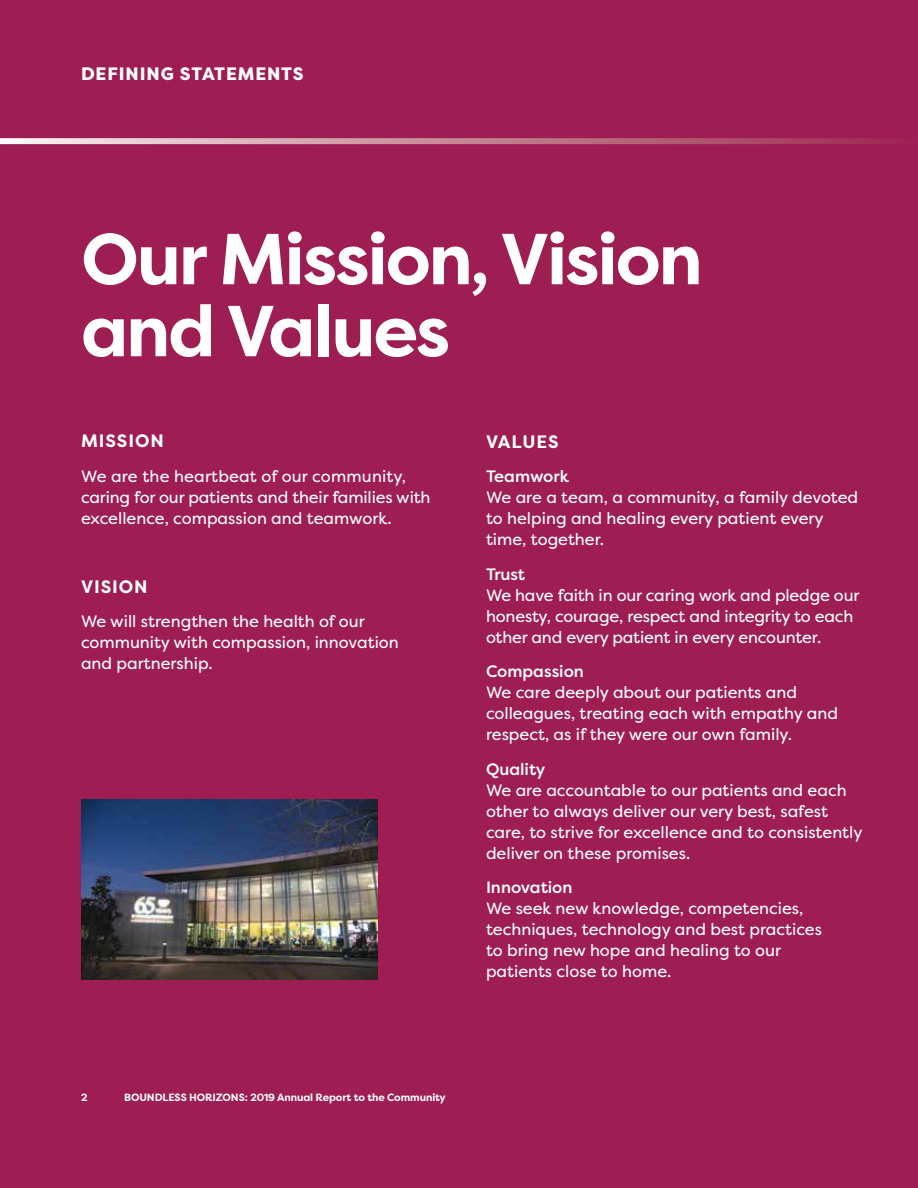
<style>
.page{position:relative;width:918px;height:1188px;background:#9e1d52}
.page>*{position:absolute;margin:0;border:0;box-sizing:border-box;transform-origin:0 0}
.t1{font:700 72px/72px "Filson Pro";letter-spacing:-.03em;color:#fff}
.t2{font:700 18px "Filson Pro";letter-spacing:.05em;color:#fff}
.t3{font:800 18px "Filson Pro";letter-spacing:.05em;color:#fff}
.t4{font:16.5px/21px "Filson Pro";color:#fff}
.t5{font:500 16.5px "Filson Pro";color:#fff}
.t6{font:700 10.5px "Filson Pro";letter-spacing:-.01em;color:#fff}
</style>
<div class="page">
<svg style="left:0;top:138px;width:890px;height:6px;background:#c78a99"></svg>
<img style="left:81px;top:800px;width:297px;height:179px">
<p class="t3" style="left:81px;top:62px;width:224px">DEFINING STATEMENTS</p>
<h1 class="t1" style="left:81px;top:224px;width:623px">Our Mission, Vision and Values</h1>
<p class="t2" style="left:81px;top:430px;width:84px">MISSION</p>
<p class="t4" style="left:81px;top:465px;width:351px">We are the heartbeat of our community, caring for our patients and their families with excellence, compassion and teamwork.</p>
<p class="t2" style="left:81px;top:575px;width:68px">VISION</p>
<p class="t4" style="left:81px;top:611px;width:319px">We will strengthen the health of our community with compassion, innovation and partnership.</p>
<p class="t2" style="left:486px;top:430px;width:74px">VALUES</p>
<p class="t5" style="left:486px;top:465px;width:85px">Teamwork</p>
<p class="t4" style="left:486px;top:487px;width:374px">We are a team, a community, a family devoted to helping and healing every patient every time, together.</p>
<p class="t5" style="left:486px;top:563px;width:41px">Trust</p>
<p class="t4" style="left:486px;top:584px;width:375px">We have faith in our caring work and pledge our honesty, courage, respect and integrity to each other and every patient in every encounter.</p>
<p class="t5" style="left:486px;top:660px;width:99px">Compassion</p>
<p class="t4" style="left:486px;top:682px;width:354px">We care deeply about our patients and colleagues, treating each with empathy and respect, as if they were our own family.</p>
<p class="t5" style="left:486px;top:758px;width:61px">Quality</p>
<p class="t4" style="left:486px;top:779px;width:378px">We are accountable to our patients and each other to always deliver our very best, safest care, to strive for excellence and to consistently deliver on these promises.</p>
<p class="t5" style="left:486px;top:876px;width:88px">Innovation</p>
<p class="t4" style="left:486px;top:898px;width:338px">We seek new knowledge, competencies, techniques, technology and best practices to bring new hope and healing to our patients close to home.</p>
<p class="t6" style="left:81px;top:1091px;width:8px">2</p>
<p class="t6" style="left:124px;top:1091px;width:323px">BOUNDLESS HORIZONS: 2019 Annual Report to the Community</p>
</div>
